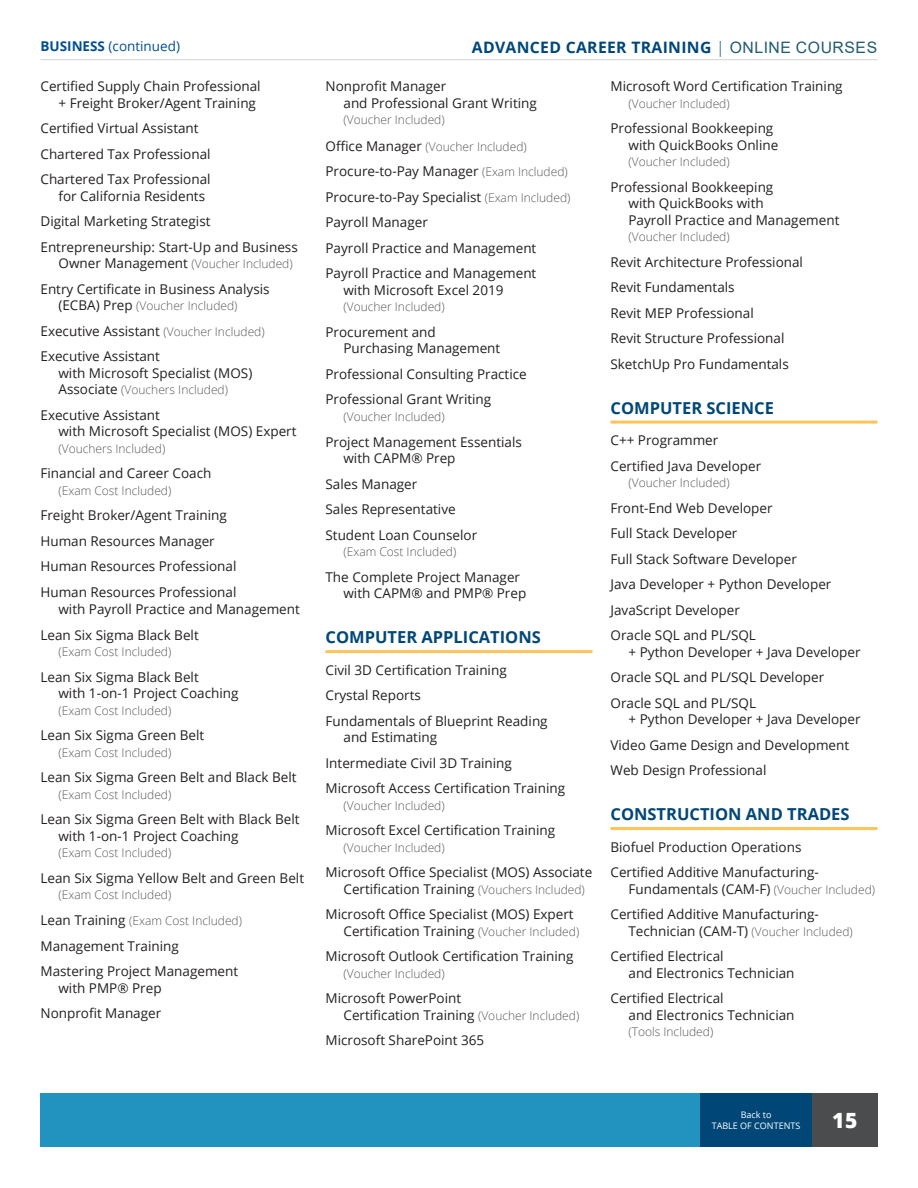
<style>
.page{position:relative;width:918px;height:1188px;background:#fff}
.page>*{position:absolute;margin:0;border:0;box-sizing:border-box;transform-origin:0 0}
.t1{font:800 21px "Open Sans";color:#fff}
.t2{font:700 16.5px "Open Sans";color:#004778}
.t3{font:700 15.75px "Open Sans";letter-spacing:.02em;color:#004778}
.t4{font:13.5px/25.5px "Open Sans";color:#231f20}
.t5{font:13.5px "Open Sans";color:#004f92}
.t6{font:300 12px/26.2px "Open Sans";color:#57585a}
.t7{font:9px/10.8px "Open Sans";color:#fff;text-align:center}
.s1{font-weight:700}
.s2{font-weight:400;font-size:13.5px;color:#231f20}
.s3{font-weight:300;font-size:12px;color:#57585a}
.s4{font-weight:300}
.s5{font-family:"Arial";font-weight:400;color:#205c70}
</style>
<div class="page">
<div style="left:40px;top:1094px;width:838px;height:54px;background:#2292be"></div>
<div style="left:812px;top:1094px;width:66px;height:54px;background:#4b4c4d"></div>
<hr style="left:40px;top:59px;width:838px;height:1px;background:#d1d2d4">
<div style="left:701px;top:1094px;width:111px;height:54px;background:#004778"></div>
<hr style="left:326px;top:650px;width:266px;height:3px;background:#fec459">
<hr style="left:610px;top:421px;width:268px;height:3px;background:#fec459">
<hr style="left:610px;top:827px;width:268px;height:3px;background:#fec459">
<p class="t5" style="left:40px;top:37px;width:141px"><span class="s1">BUSINESS</span> (continued)</p>
<p class="t4" style="left:58px;top:78px;width:204px;line-height:16.5px;text-indent:-18px">Certified Supply Chain Professional + Freight Broker/Agent Training</p>
<p class="t4" style="left:40px;top:115px;width:172px">Certified Virtual Assistant<br>Chartered Tax Professional<br>Chartered Tax Professional</p>
<p class="t4" style="left:40px;top:183px;width:259px;text-indent:18px">for California Residents<br>Digital Marketing Strategist<br>Entrepreneurship: Start-Up and Business</p>
<p class="t6" style="left:58px;top:251px;width:236px"><span class="s2">Owner Management</span> (Voucher Included)</p>
<p class="t4" style="left:40px;top:276px;width:231px">Entry Certificate in Business Analysis</p>
<p class="t6" style="left:58px;top:293px;width:180px"><span class="s2">(ECBA) Prep</span> (Voucher Included)</p>
<p class="t4" style="left:40px;top:318px;width:226px">Executive Assistant <span class="s3">(Voucher Included)<br></span>Executive Assistant</p>
<p class="t4" style="left:58px;top:360px;width:195px">with Microsoft Specialist (MOS)</p>
<p class="t6" style="left:58px;top:377px;width:171px"><span class="s2">Associate</span> (Vouchers Included)</p>
<p class="t4" style="left:58px;top:406px;width:240px;line-height:16.5px;text-indent:-18px">Executive Assistant<br>with Microsoft Specialist (MOS) Expert</p>
<p class="t6" style="left:58px;top:435px;width:108px">(Vouchers Included)</p>
<p class="t4" style="left:40px;top:460px;width:172px">Financial and Career Coach</p>
<p class="t6" style="left:58px;top:477px;width:114px">(Exam Cost Included)</p>
<p class="t4" style="left:40px;top:502px;width:197px">Freight Broker/Agent Training<br>Human Resources Manager<br>Human Resources Professional<br>Human Resources Professional</p>
<p class="t4" style="left:40px;top:596px;width:261px;text-indent:18px">with Payroll Practice and Management<br>Lean Six Sigma Black Belt</p>
<p class="t6" style="left:58px;top:638px;width:114px">(Exam Cost Included)</p>
<p class="t4" style="left:58px;top:668px;width:182px;line-height:16.5px;text-indent:-18px">Lean Six Sigma Black Belt<br>with 1-on-1 Project Coaching</p>
<p class="t6" style="left:58px;top:697px;width:114px">(Exam Cost Included)</p>
<p class="t4" style="left:40px;top:722px;width:165px">Lean Six Sigma Green Belt</p>
<p class="t6" style="left:58px;top:739px;width:114px">(Exam Cost Included)</p>
<p class="t4" style="left:40px;top:764px;width:258px">Lean Six Sigma Green Belt and Black Belt</p>
<p class="t6" style="left:58px;top:781px;width:114px">(Exam Cost Included)</p>
<p class="t4" style="left:58px;top:811px;width:243px;line-height:16.5px;text-indent:-18px">Lean Six Sigma Green Belt with Black Belt with 1-on-1 Project Coaching</p>
<p class="t6" style="left:58px;top:839px;width:114px">(Exam Cost Included)</p>
<p class="t4" style="left:40px;top:865px;width:265px">Lean Six Sigma Yellow Belt and Green Belt</p>
<p class="t6" style="left:40px;top:881px;width:203px;text-indent:18px">(Exam Cost Included)<br><span class="s2">Lean Training</span> (Exam Cost Included)</p>
<p class="t4" style="left:40px;top:933px;width:199px">Management Training<br>Mastering Project Management</p>
<p class="t4" style="left:41px;top:975px;width:123px;text-align:right">with PMP® Prep<br>Nonprofit Manager</p>
<p class="t3" style="left:472px;top:36px;width:407px">ADVANCED CAREER TRAINING <span class="s4">|</span> <span class="s5">ONLINE COURSES</span></p>
<p class="t4" style="left:343px;top:78px;width:195px;line-height:16.5px;text-indent:-18px">Nonprofit Manager<br>and Professional Grant Writing</p>
<p class="t6" style="left:326px;top:107px;width:203px;text-indent:18px">(Voucher Included)<br><span class="s2">Office Manager</span> (Voucher Included)</p>
<p class="t4" style="left:326px;top:158px;width:246px">Procure-to-Pay Manager <span class="s3">(Exam Included)<br></span>Procure-to-Pay Specialist <span class="s3">(Exam Included)<br></span>Payroll Manager<br>Payroll Practice and Management Payroll Practice and Management</p>
<p class="t4" style="left:343px;top:277px;width:162px">with Microsoft Excel 2019</p>
<p class="t6" style="left:344px;top:293px;width:103px">(Voucher Included)</p>
<p class="t4" style="left:343px;top:323px;width:158px;line-height:16.5px;text-indent:-18px">Procurement and<br>Purchasing Management</p>
<p class="t4" style="left:326px;top:361px;width:203px">Professional Consulting Practice<br>Professional Grant Writing</p>
<p class="t6" style="left:344px;top:404px;width:103px">(Voucher Included)</p>
<p class="t4" style="left:343px;top:433px;width:180px;line-height:16.5px;text-indent:-18px">Project Management Essentials with CAPM® Prep</p>
<p class="t4" style="left:326px;top:471px;width:153px">Sales Manager<br>Sales Representative<br>Student Loan Counselor</p>
<p class="t6" style="left:344px;top:539px;width:114px">(Exam Cost Included)</p>
<p class="t4" style="left:343px;top:568px;width:184px;line-height:16.5px;text-indent:-18px">The Complete Project Manager with CAPM® and PMP® Prep</p>
<p class="t2" style="left:326px;top:626px;width:217px">COMPUTER APPLICATIONS</p>
<p class="t4" style="left:326px;top:657px;width:224px">Civil 3D Certification Training<br>Crystal Reports<br>Fundamentals of Blueprint Reading</p>
<p class="t4" style="left:326px;top:724px;width:241px;text-indent:18px">and Estimating<br>Intermediate Civil 3D Training<br>Microsoft Access Certification Training</p>
<p class="t6" style="left:344px;top:792px;width:103px">(Voucher Included)</p>
<p class="t4" style="left:326px;top:817px;width:231px">Microsoft Excel Certification Training</p>
<p class="t6" style="left:344px;top:834px;width:103px">(Voucher Included)</p>
<p class="t4" style="left:343px;top:864px;width:250px;line-height:16.5px;text-indent:-18px">Microsoft Office Specialist (MOS) Associate<br>Certification Training <span class="s3">(Vouchers Included)</span></p>
<p class="t4" style="left:343px;top:906px;width:237px;line-height:16.5px;text-indent:-18px">Microsoft Office Specialist (MOS) Expert<br>Certification Training <span class="s3">(Voucher Included)</span></p>
<p class="t4" style="left:326px;top:943px;width:250px">Microsoft Outlook Certification Training</p>
<p class="t6" style="left:344px;top:960px;width:103px">(Voucher Included)</p>
<p class="t4" style="left:343px;top:990px;width:237px;line-height:16.5px;text-indent:-18px">Microsoft PowerPoint<br>Certification Training <span class="s3">(Voucher Included)</span></p>
<p class="t4" style="left:326px;top:1027px;width:160px">Microsoft SharePoint 365</p>
<p class="t4" style="left:610px;top:73px;width:234px">Microsoft Word Certification Training</p>
<p class="t6" style="left:628px;top:90px;width:103px">(Voucher Included)</p>
<p class="t4" style="left:629px;top:120px;width:151px;line-height:16.5px;text-indent:-18px">Professional Bookkeeping with QuickBooks Online</p>
<p class="t6" style="left:628px;top:149px;width:103px">(Voucher Included)</p>
<p class="t4" style="left:629px;top:178px;width:212px;line-height:16.5px;text-indent:-18px">Professional Bookkeeping<br>with QuickBooks with<br>Payroll Practice and Management</p>
<p class="t6" style="left:628px;top:224px;width:103px">(Voucher Included)</p>
<p class="t4" style="left:610px;top:249px;width:194px">Revit Architecture Professional<br>Revit Fundamentals<br>Revit MEP Professional<br>Revit Structure Professional<br>SketchUp Pro Fundamentals</p>
<p class="t2" style="left:610px;top:396px;width:165px">COMPUTER SCIENCE</p>
<p class="t4" style="left:610px;top:427px;width:152px">C++ Programmer<br>Certified Java Developer</p>
<p class="t6" style="left:628px;top:470px;width:103px">(Voucher Included)</p>
<p class="t4" style="left:610px;top:495px;width:222px">Front-End Web Developer<br>Full Stack Developer<br>Full Stack Software Developer<br>Java Developer + Python Developer<br>JavaScript Developer<br>Oracle SQL and PL/SQL</p>
<p class="t4" style="left:611px;top:639px;width:252px;text-indent:18px">+ Python Developer + Java Developer<br>Oracle SQL and PL/SQL Developer<br>Oracle SQL and PL/SQL</p>
<p class="t4" style="left:611px;top:706px;width:252px;text-indent:18px">+ Python Developer + Java Developer<br>Video Game Design and Development<br>Web Design Professional</p>
<p class="t2" style="left:610px;top:803px;width:241px">CONSTRUCTION AND TRADES</p>
<p class="t4" style="left:610px;top:834px;width:210px">Biofuel Production Operations<br>Certified Additive Manufacturing-</p>
<p class="t4" style="left:610px;top:876px;width:266px;text-indent:18px">Fundamentals (CAM-F) <span class="s3">(Voucher Included)<br></span>Certified Additive Manufacturing-</p>
<p class="t4" style="left:610px;top:918px;width:244px;text-indent:18px">Technician (CAM-T) <span class="s3">(Voucher Included)<br></span>Certified Electrical</p>
<p class="t4" style="left:610px;top:960px;width:186px;text-indent:18px">and Electronics Technician<br>Certified Electrical</p>
<p class="t4" style="left:628px;top:1002px;width:168px">and Electronics Technician</p>
<p class="t6" style="left:628px;top:1019px;width:86px">(Tools Included)</p>
<p class="t7" style="left:712px;top:1109px;width:90px">Back to<br>TABLE OF CONTENTS</p>
<h1 class="t1" style="left:832px;top:1104px;width:27px">15</h1>
</div>
